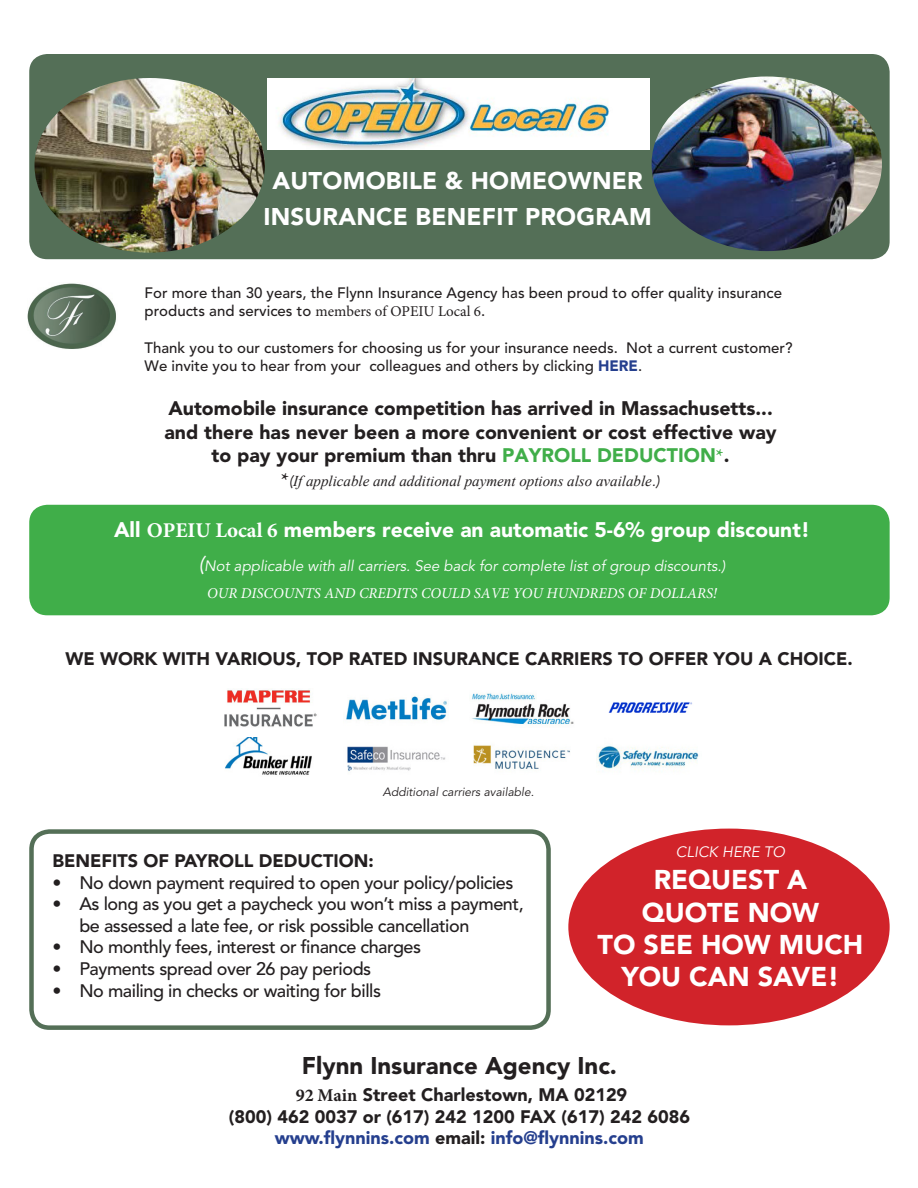
<style>
.page{position:relative;width:918px;height:1188px;background:#fff}
.page>*{position:absolute;margin:0;border:0;box-sizing:border-box;transform-origin:0 0}
.t1{font:900 27px/32.4px "Avenir";color:#fff;text-align:center}
.t2{font:900 24px "Avenir";letter-spacing:.01em;color:#fff}
.t3{font:900 24px "Avenir";color:#231f20}
.t4{font:900 21px "Avenir";color:#fff}
.t5{font:900 19.5px/23.5px "Avenir";color:#231f20;text-align:center}
.t6{font:500 18px/21.6px "Avenir";letter-spacing:-.025em;color:#231f20}
.t7{font:900 18px/21.6px "Avenir";color:#231f20;text-align:center}
.t8{font:500 15px/18px "Avenir";color:#231f20}
.t9{font:italic 15px/26.4px "Avenir";color:#fff;text-align:center}
.t10{font:italic 15px "Times New Roman";color:#231f20}
.t11{font:italic 12px "Avenir";color:#231f20}
.s1{font-family:"Minion Pro";font-weight:400}
.s2{font-weight:900;color:#253f8e}
.s3{color:#40ae49}
.s4{font-family:"Minion Pro";font-weight:700;color:#40ae49}
.s5{font-family:"Minion Pro";font-weight:700;font-style:normal;font-size:19.5px}
.s6{font-family:"Avenir"}
.s7{font-family:"Minion Pro";font-weight:700}
.s8{font-size:21px}
.s9{font-family:"Minion Pro"}
.s10{color:#253f8e}
</style>
<div class="page">
<div style="left:29px;top:54px;width:861px;height:205px;background:#546f57;border-radius:18px"></div>
<img style="left:27px;top:283px;width:89px;height:66px">
<img style="left:34px;top:78px;width:231px;height:175px">
<img style="left:652px;top:76px;width:230px;height:175px">
<div style="left:571px;top:831px;width:316px;height:192px;background:#d1232a;border-radius:50%"></div>
<div style="left:29px;top:505px;width:861px;height:110px;background:#40ae49;border-radius:18px"></div>
<div style="left:29px;top:829px;width:522px;height:201px;border:4px solid #546f57;border-radius:18px"></div>
<img style="left:225px;top:738px;width:87px;height:37px">
<img style="left:224px;top:688px;width:93px;height:39px">
<img style="left:346px;top:696px;width:101px;height:24px">
<img style="left:472px;top:693px;width:102px;height:34px">
<img style="left:608px;top:702px;width:84px;height:11px">
<img style="left:473px;top:745px;width:97px;height:24px">
<img style="left:347px;top:746px;width:99px;height:26px">
<img style="left:596px;top:745px;width:103px;height:25px">
<img style="left:268px;top:79px;width:382px;height:71px">
<p class="t2" style="left:273px;top:166px;width:372px">AUTOMOBILE &amp; HOMEOWNER</p>
<p class="t2" style="left:263px;top:202px;width:390px">INSURANCE BENEFIT PROGRAM</p>
<p class="t8" style="left:145px;top:285px;width:639px">For more than 30 years, the Flynn Insurance Agency has been proud to offer quality insurance products and services to <span class="s1">members of OPEIU Local 6</span>.</p>
<p class="t8" style="left:145px;top:339px;width:650px">Thank you to our customers for choosing us for your insurance needs. Not a current customer?<br>We invite you to hear from your colleagues and others by clicking <span class="s2">HERE</span>.</p>
<p class="t5" style="left:164px;top:396px;width:614px">Automobile insurance competition has arrived in Massachusetts... and there has never been a more convenient or cost effective way to pay your premium than thru <span class="s3">PAYROLL DEDUCTION</span><span class="s4">*</span>.</p>
<p class="t10" style="left:281px;top:470px;width:380px"><span class="s5">*</span><span class="s6">(</span>If applicable and additional payment options also available<span class="s6">.)</span></p>
<p class="t4" style="left:114px;top:517px;width:698px">All <span class="s7">OPEIU Local 6</span> members receive an automatic 5-6% group discount!</p>
<p class="t9" style="left:199px;top:554px;width:528px"><span class="s8">(</span>Not applicable with all carriers. See back for complete list of group discounts.)<br><span class="s9">OUR DISCOUNTS AND CREDITS COULD SAVE YOU HUNDREDS OF DOLLARS!</span></p>
<p class="t7" style="left:65px;top:647px;width:789px">WE WORK WITH VARIOUS, TOP RATED INSURANCE CARRIERS TO OFFER YOU A CHOICE.</p>
<p class="t11" style="left:383px;top:784px;width:153px">Additional carriers available.</p>
<p class="t7" style="left:52px;top:850px;width:323px">BENEFITS OF PAYROLL DEDUCTION:</p>
<p class="t6" style="left:52px;top:872px;width:463px">• No down payment required to open your policy/policies</p>
<p class="t6" style="left:79px;top:894px;width:446px;text-indent:-27px">• As long as you get a paycheck you won’t miss a payment, be assessed a late fee, or risk possible cancellation</p>
<p class="t6" style="left:52px;top:937px;width:370px">• No monthly fees, interest or finance charges</p>
<p class="t6" style="left:52px;top:958px;width:320px">• Payments spread over 26 pay periods</p>
<p class="t6" style="left:52px;top:980px;width:330px">• No mailing in checks or waiting for bills</p>
<p class="t9" style="left:676px;top:839px;width:111px">CLICK HERE TO</p>
<p class="t1" style="left:598px;top:863px;width:267px">REQUEST A<br>QUOTE NOW<br>TO SEE HOW MUCH<br>YOU CAN SAVE!</p>
<p class="t3" style="left:302px;top:1051px;width:317px">Flynn Insurance Agency Inc.</p>
<p class="t7" style="left:229px;top:1084px;width:463px"><span class="s7">92 Main</span> Street Charlestown, MA 02129<br>(800) 462 0037 or (617) 242 1200 FAX (617) 242 6086 <span class="s10">www.flynnins.com</span> email: <span class="s10">info@flynnins.com</span></p>
</div>
